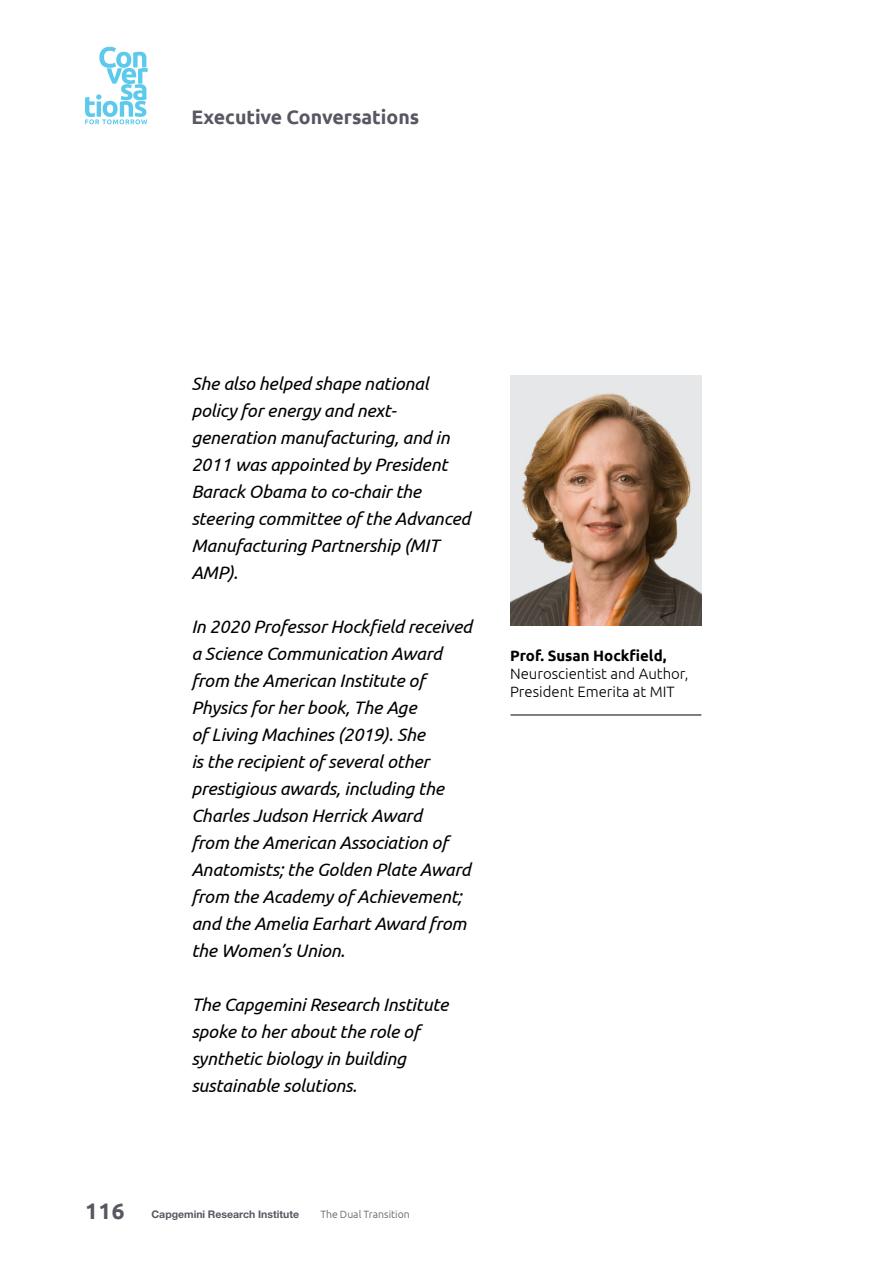
<style>
.page{position:relative;width:893px;height:1263px;background:#fff}
.page>*{position:absolute;margin:0;border:0;box-sizing:border-box;transform-origin:0 0}
.t1{font:700 19.5px "Ubuntu";color:#5a5662}
.t2{font:italic 18px/27px "Ubuntu";letter-spacing:-.01em;color:#000}
.t3{font:300 15px/18px "Ubuntu";color:#000}
.t4{font:700 15px "Ubuntu";color:#000}
.t5{font:700 10.5px "Helvetica Neue LT Std";color:#5a5662}
.t6{font:300 10.5px "Ubuntu";color:#5a5662}
.s1{font-family:"Ubuntu";font-size:22.5px}
</style>
<div class="page">
<svg style="left:85px;top:47px;width:63px;height:77px"></svg>
<hr style="left:510px;top:715px;width:191px;height:1px;background:#000">
<img style="left:510px;top:375px;width:192px;height:250px">
<p class="t1" style="left:191px;top:106px;width:230px">Executive Conversations</p>
<p class="t2" style="left:191px;top:370px;width:281px">She also helped shape national policy for energy and next&shy;generation manufacturing, and in<br>2011 was appointed by President<br>Barack Obama to co-chair the steering committee of the Advanced<br>Manufacturing Partnership (MIT<br>AMP).</p>
<p class="t2" style="left:191px;top:613px;width:282px">In 2020 Professor Hockfield received a Science Communication Award from the American Institute of<br>Physics for her book, The Age<br>of Living Machines (2019). She<br>is the recipient of several other prestigious awards, including the<br>Charles Judson Herrick Award<br>from the American Association of<br>Anatomists; the Golden Plate Award from the Academy of Achievement; and the Amelia Earhart Award from the Women’s Union.</p>
<p class="t2" style="left:191px;top:991px;width:259px">The Capgemini Research Institute spoke to her about the role of synthetic biology in building sustainable solutions.</p>
<p class="t4" style="left:510px;top:646px;width:158px">Prof. Susan Hockfield,</p>
<p class="t3" style="left:510px;top:664px;width:180px">Neuroscientist and Author,<br>President Emerita at MIT</p>
<p class="t5" style="left:85px;top:1207px;width:216px"><span class="s1">116</span> Capgemini Research Institute</p>
<p class="t6" style="left:320px;top:1208px;width:91px">The Dual Transition</p>
</div>
